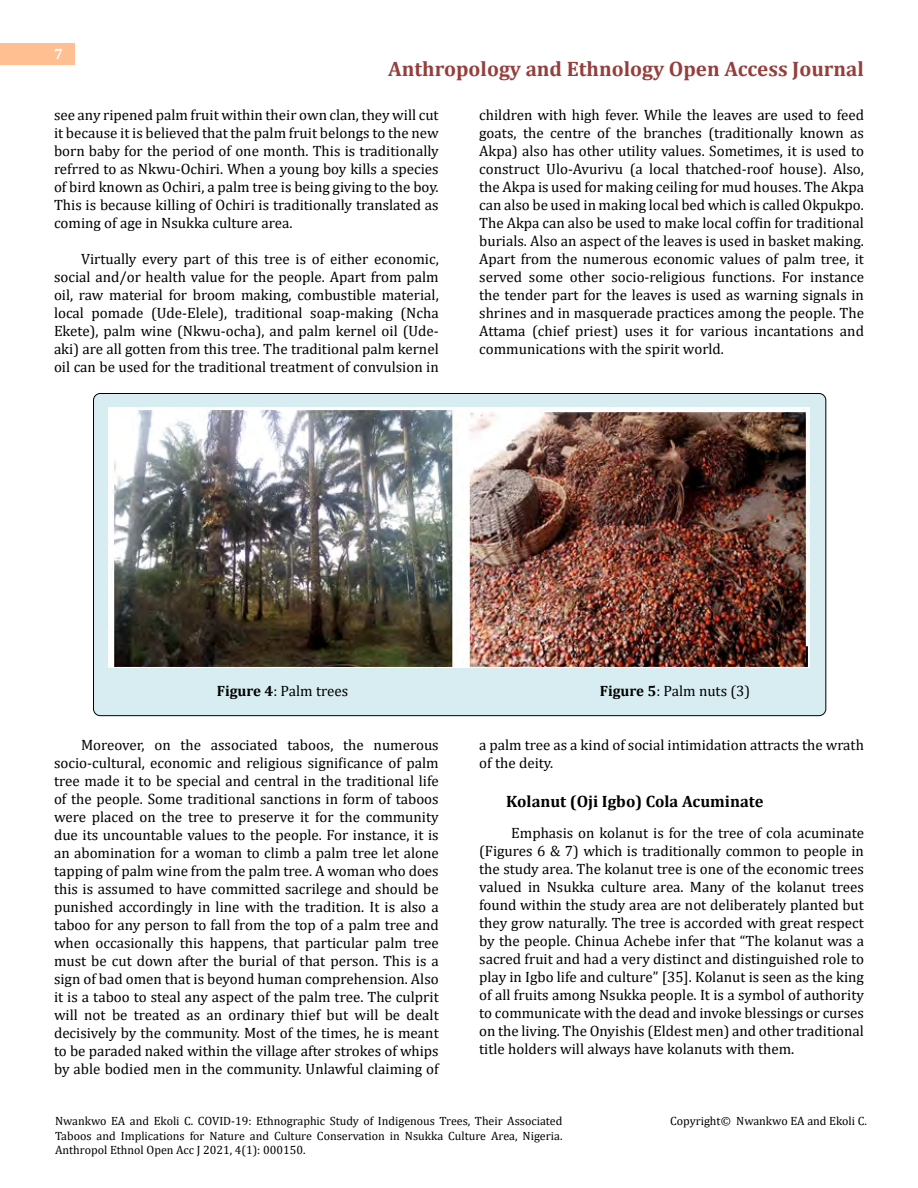
<style>
.page{position:relative;width:918px;height:1188px;background:#fff}
.page>*{position:absolute;margin:0;border:0;box-sizing:border-box;transform-origin:0 0}
.t1{font:700 21px "Cambria";color:#953f3c}
.t2{font:700 16.5px "Cambria";color:#000}
.t3{font:15px/18px "Cambria";color:#000;text-align:justify}
.t4{font:700 15px "Cambria";color:#fff}
.t5{font:12px/14.4px "Cambria";color:#000;text-align:justify}
.s1{font-weight:700}
</style>
<div class="page">
<div style="left:0;top:43px;width:75px;height:21px;background:#ffbf91"></div>
<div style="left:94px;top:393px;width:732px;height:323px;background:#d8edf2;border-radius:7px"></div>
<img style="left:108px;top:408px;width:702px;height:259px">
<p class="t4" style="left:54px;top:44px;width:10px">7</p>
<h1 class="t1" style="left:388px;top:54px;width:477px">Anthropology and Ethnology Open Access Journal</h1>
<p class="t3" style="left:54px;top:105px;width:386px">see any ripened palm fruit within their own clan, they will cut it because it is believed that the palm fruit belongs to the new born baby for the period of one month. This is traditionally refrred to as Nkwu-Ochiri. When a young boy kills a species of bird known as Ochiri, a palm tree is being giving to the boy.<br>This is because killing of Ochiri is traditionally translated as coming of age in Nsukka culture area.</p>
<p class="t3" style="left:54px;top:249px;width:386px;text-indent:27px">Virtually every part of this tree is of either economic, social and/or health value for the people. Apart from palm oil, raw material for broom making, combustible material, local pomade (Ude-Elele), traditional soap-making (Ncha Ekete), palm wine (Nkwu-ocha), and palm kernel oil (Ude&shy;aki) are all gotten from this tree. The traditional palm kernel oil can be used for the traditional treatment of convulsion in</p>
<p class="t3" style="left:479px;top:105px;width:386px">children with high fever. While the leaves are used to feed goats, the centre of the branches (traditionally known as Akpa) also has other utility values. Sometimes, it is used to construct Ulo-Avurivu (a local thatched-roof house). Also, the Akpa is used for making ceiling for mud houses. The Akpa can also be used in making local bed which is called Okpukpo.<br>The Akpa can also be used to make local coffin for traditional burials. Also an aspect of the leaves is used in basket making.<br>Apart from the numerous economic values of palm tree, it served some other socio-religious functions. For instance the tender part for the leaves is used as warning signals in shrines and in masquerade practices among the people. The Attama (chief priest) uses it for various incantations and communications with the spirit world.</p>
<p class="t3" style="left:217px;top:681px;width:133px"><span class="s1">Figure 4</span>: Palm trees</p>
<p class="t3" style="left:600px;top:681px;width:152px"><span class="s1">Figure 5</span>: Palm nuts (3)</p>
<p class="t3" style="left:54px;top:735px;width:386px;text-indent:27px">Moreover, on the associated taboos, the numerous socio-cultural, economic and religious significance of palm tree made it to be special and central in the traditional life of the people. Some traditional sanctions in form of taboos were placed on the tree to preserve it for the community due its uncountable values to the people. For instance, it is an abomination for a woman to climb a palm tree let alone tapping of palm wine from the palm tree. A woman who does this is assumed to have committed sacrilege and should be punished accordingly in line with the tradition. It is also a taboo for any person to fall from the top of a palm tree and when occasionally this happens, that particular palm tree must be cut down after the burial of that person. This is a sign of bad omen that is beyond human comprehension. Also it is a taboo to steal any aspect of the palm tree. The culprit will not be treated as an ordinary thief but will be dealt decisively by the community. Most of the times, he is meant to be paraded naked within the village after strokes of whips by able bodied men in the community. Unlawful claiming of</p>
<p class="t3" style="left:479px;top:735px;width:386px">a palm tree as a kind of social intimidation attracts the wrath of the deity.</p>
<p class="t2" style="left:506px;top:789px;width:259px">Kolanut (Oji Igbo) Cola Acuminate</p>
<p class="t3" style="left:479px;top:824px;width:386px;text-indent:32px">Emphasis on kolanut is for the tree of cola acuminate (Figures 6 &amp; 7) which is traditionally common to people in the study area. The kolanut tree is one of the economic trees valued in Nsukka culture area. Many of the kolanut trees found within the study area are not deliberately planted but they grow naturally. The tree is accorded with great respect by the people. Chinua Achebe infer that “The kolanut was a sacred fruit and had a very distinct and distinguished role to play in Igbo life and culture” [35]. Kolanut is seen as the king of all fruits among Nsukka people. It is a symbol of authority to communicate with the dead and invoke blessings or curses on the living. The Onyishis (Eldest men) and other traditional title holders will always have kolanuts with them.</p>
<p class="t5" style="left:55px;top:1114px;width:509px">Nwankwo EA and Ekoli C. COVID-19: Ethnographic Study of Indigenous Trees, Their Associated Taboos and Implications for Nature and Culture Conservation in Nsukka Culture Area, Nigeria.<br>Anthropol Ethnol Open Acc J 2021, 4(1): 000150.</p>
<p class="t5" style="left:670px;top:1114px;width:198px">Copyright© Nwankwo EA and Ekoli C.</p>
</div>
